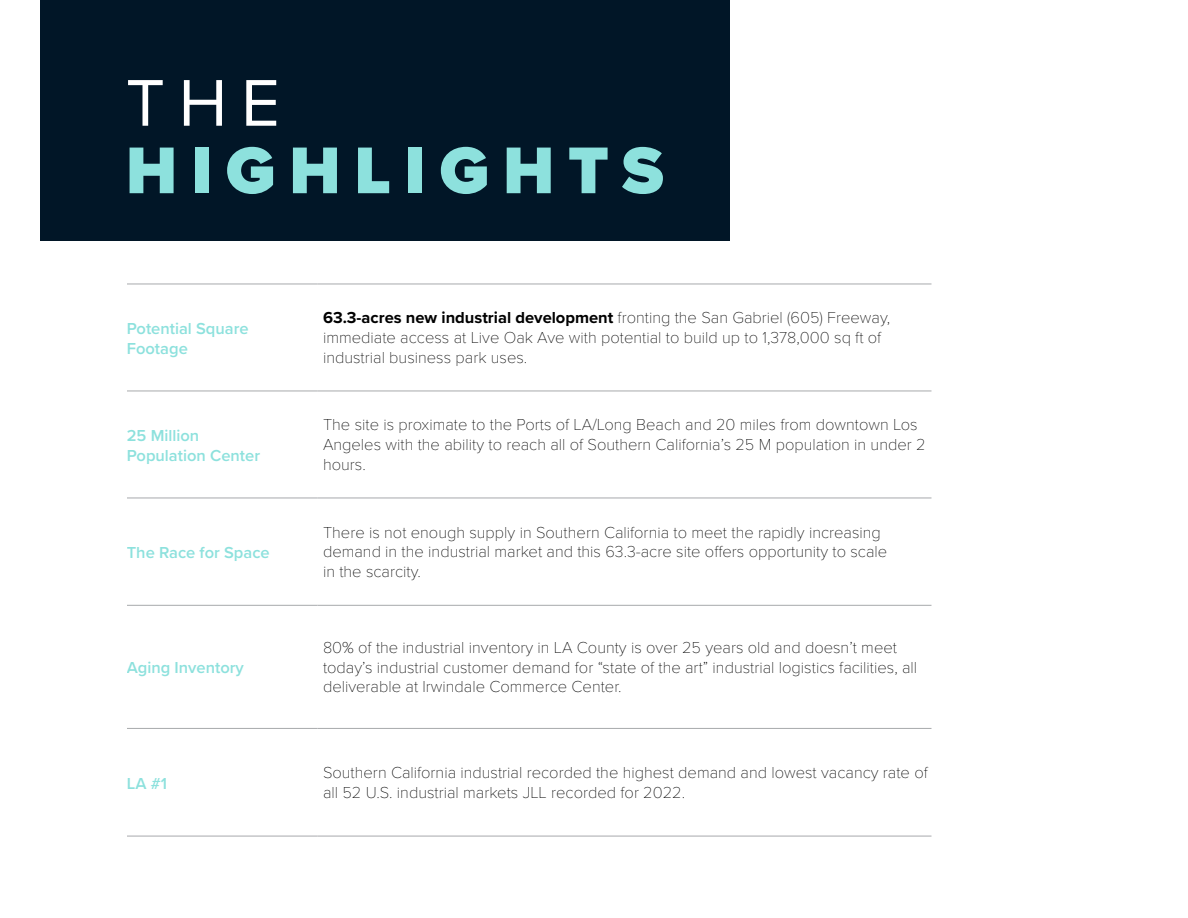
<style>
.page{position:relative;width:1188px;height:918px;background:#fff}
.page>*{position:absolute;margin:0;border:0;box-sizing:border-box;transform-origin:0 0}
.t1{font:900 68.4px "Proxima Nova";letter-spacing:.2em;color:#8de1dd}
.t2{font:68.4px "Proxima Nova";color:#fff}
.t3{font:100 16.5px/19.8px "Proxima Nova T";color:#000}
.t4{font:600 16.5px/19.8px "Proxima Nova";color:#8de1dd}
.t5{font:700 16.5px "Proxima Nova";color:#000}
.s1{font-family:"Proxima Nova T";font-weight:100}
</style>
<div class="page">
<hr style="left:127px;top:284px;width:190px;height:1px;background:#a7a9ac">
<hr style="left:127px;top:391px;width:190px;height:1px;background:#a7a9ac">
<hr style="left:127px;top:498px;width:190px;height:1px;background:#a7a9ac">
<hr style="left:127px;top:605px;width:190px;height:1px;background:#a7a9ac">
<hr style="left:317px;top:284px;width:615px;height:1px;background:#a7a9ac">
<hr style="left:317px;top:391px;width:615px;height:1px;background:#a7a9ac">
<hr style="left:317px;top:498px;width:615px;height:1px;background:#a7a9ac">
<hr style="left:317px;top:605px;width:615px;height:1px;background:#a7a9ac">
<hr style="left:127px;top:728px;width:190px;height:1px;background:#a7a9ac">
<hr style="left:127px;top:836px;width:190px;height:1px;background:#a7a9ac">
<hr style="left:317px;top:728px;width:615px;height:1px;background:#a7a9ac">
<hr style="left:317px;top:836px;width:615px;height:1px;background:#a7a9ac">
<div style="left:41px;top:0;width:689px;height:241px;background:#011627"></div>
<h1 class="t2" style="left:126px;top:52px;width:156px">THE</h1>
<h1 class="t1" style="left:126px;top:119px;width:539px">HIGHLIGHTS</h1>
<p class="t4" style="left:127px;top:318px;width:123px">Potential Square<br>Footage</p>
<p class="t5" style="left:323px;top:306px;width:569px">63.3-acres new industrial development <span class="s1">fronting the San Gabriel (605) Freeway,</span></p>
<p class="t3" style="left:323px;top:327px;width:560px">immediate access at Live Oak Ave with potential to build up to 1,378,000 sq ft of industrial business park uses.</p>
<p class="t4" style="left:127px;top:425px;width:135px">25 Million<br>Population Center</p>
<p class="t3" style="left:323px;top:414px;width:604px">The site is proximate to the Ports of LA/Long Beach and 20 miles from downtown Los<br>Angeles with the ability to reach all of Southern California’s 25 M population in under 2 hours.</p>
<p class="t4" style="left:127px;top:542px;width:144px">The Race for Space</p>
<p class="t4" style="left:127px;top:658px;width:119px">Aging Inventory</p>
<p class="t3" style="left:323px;top:521px;width:566px">There is not enough supply in Southern California to meet the rapidly increasing demand in the industrial market and this 63.3-acre site offers opportunity to scale in the scarcity.</p>
<p class="t3" style="left:323px;top:636px;width:596px">80% of the industrial inventory in LA County is over 25 years old and doesn’t meet today’s industrial customer demand for “state of the art” industrial logistics facilities, all deliverable at Irwindale Commerce Center.</p>
<p class="t4" style="left:127px;top:773px;width:42px">LA #1</p>
<p class="t3" style="left:323px;top:762px;width:606px">Southern California industrial recorded the highest demand and lowest vacancy rate of all 52 U.S. industrial markets JLL recorded for 2022.</p>
</div>
